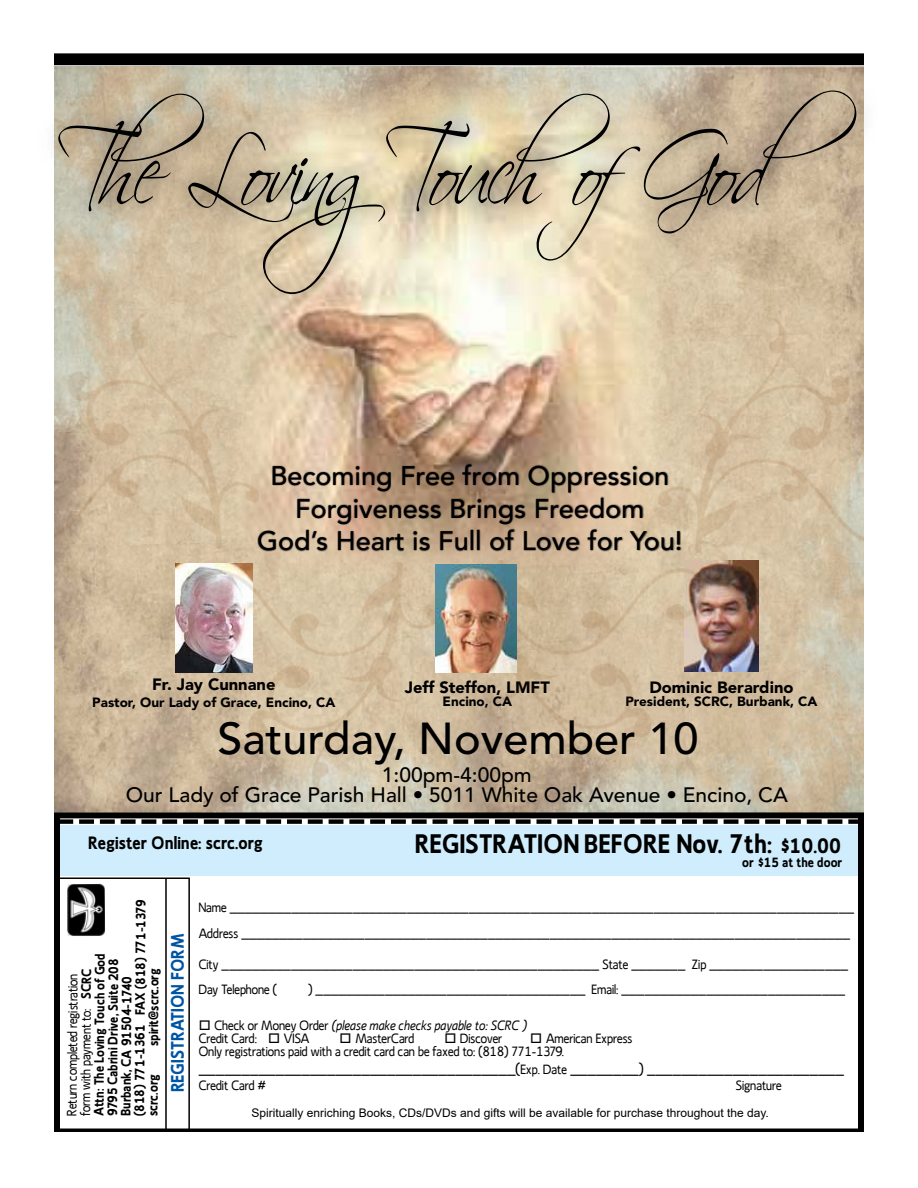
<style>
.page{position:relative;width:918px;height:1188px;background:#fff}
.page>*{position:absolute;margin:0;border:0;box-sizing:border-box;transform-origin:0 0}
.t1{font:98.1px "Scriptina";letter-spacing:-.065em;color:#000;scale:.81 1}
.t2{font:500 44.4px "Avenir LT Std";color:#000}
.t3{font:500 26.7px/32.5px "Avenir LT Std";color:#000;text-align:center}
.t4{font:700 26.7px "Ligurino";color:#000}
.t5{font:500 20.7px/20.7px "Avenir LT Std";color:#000;text-align:center}
.t6{font:700 18px "Ligurino";color:#0054a4}
.t7{font:700 17.7px "Ligurino";color:#000}
.t8{font:900 16.35px "Avenir LT Std";color:#000}
.t9{font:14.85px "Ligurino";color:#000}
.t10{font:700 13.5px/13.5px "Ligurino";letter-spacing:-.01em;color:#000}
.t11{font:13.35px/13.4px "Ligurino";color:#000}
.t12{font:900 13.35px "Avenir LT Std";color:#000}
.t13{font:700 13.35px "Ligurino";color:#000}
.t14{font:11.85px "Arial";color:#000}
.s1{font-size:20.7px}
.s2{font-weight:400}
.s3{font-style:italic}
.s4{font-size:13.35px}
</style>
<div class="page">
<img style="left:54px;top:66px;width:810px;height:746px">
<img style="left:217px;top:316px;width:458px;height:248px">
<svg style="left:54px;top:812px;width:810px;height:320px"></svg>
<hr style="left:165px;top:878px;width:2px;height:252px;background:#000">
<div style="left:56px;top:877px;width:134px;height:254px;border:1px solid #000"></div>
<svg style="left:58px;top:819px;width:805px;height:5px"></svg>
<img style="left:66px;top:884px;width:39px;height:52px">
<div style="left:54px;top:53px;width:810px;height:12px;background:#000"></div>
<img style="left:705px;top:561px;width:53px;height:111px">
<img style="left:176px;top:564px;width:18px;height:109px">
<div style="left:37px;top:69px;width:841px;height:247px;background:#000;opacity:.75"></div>
<div style="left:257px;top:463px;width:425px;height:89px;background:#000;opacity:.75"></div>
<img style="left:54px;top:313px;width:205px;height:235px">
<img style="left:194px;top:563px;width:245px;height:235px">
<img style="left:460px;top:561px;width:245px;height:235px">
<img style="left:659px;top:317px;width:204px;height:236px">
<img style="left:436px;top:564px;width:80px;height:109px">
<h1 class="t1" style="left:56px;top:112px;width:990px">The LovingTouchofGod</h1>
<h3 class="t3" style="left:257px;top:460px;width:427px">Becoming Free from Oppression<br>Forgiveness Brings Freedom<br>God’s Heart is Full of Love for You!</h3>
<p class="t8" style="left:152px;top:675px;width:125px">Fr. Jay Cunnane</p>
<p class="t12" style="left:92px;top:694px;width:245px">Pastor, Our Lady of Grace, Encino, CA</p>
<p class="t8" style="left:405px;top:677px;width:147px">Jeff Steffon, LMFT</p>
<p class="t12" style="left:443px;top:693px;width:71px">Encino, CA</p>
<p class="t8" style="left:649px;top:677px;width:146px">Dominic Berardino</p>
<p class="t12" style="left:625px;top:693px;width:193px">President, SCRC, Burbank, CA</p>
<h2 class="t2" style="left:217px;top:713px;width:483px">Saturday, November 10</h2>
<h3 class="t5" style="left:126px;top:765px;width:664px">1:00pm-4:00pm<br>Our Lady of Grace Parish Hall • 5011 White Oak Avenue • Encino, CA</h3>
<h3 class="t7" style="left:88px;top:832px;width:176px">Register Online: scrc.org</h3>
<h3 class="t4" style="left:415px;top:828px;width:428px">REGISTRATION BEFORE Nov. 7th: <span class="s1">$10.00</span></h3>
<p class="t13" style="left:742px;top:854px;width:101px">or $15 at the door</p>
<p class="t10" style="left:65px;top:1116px;width:219px;rotate:-90deg"><span class="s2">Return completed registration<br>form with payment to:</span> SCRC<br>Attn: The Loving Touch of God<br>9795 Cabrini Drive, Suite 208<br>Burbank, CA 91504-1740<br>(818) 771-1361 FAX (818) 771-1379 scrc.org</p>
<p class="t10" style="left:147px;top:1046px;width:80px;rotate:-90deg">spirit@scrc.org</p>
<h3 class="t6" style="left:167px;top:1092px;width:161px;rotate:-90deg">REGISTRATION FORM</h3>
<p class="t11" style="left:199px;top:894px;width:657px;line-height:26.7px">Name _________________________________________________________________________________<br>Address _______________________________________________________________________________</p>
<p class="t11" style="left:199px;top:952px;width:651px;line-height:25.2px">City _________________________________________________ State _______ Zip __________________<br>Day Telephone (</p>
<p class="t11" style="left:308px;top:983px;width:538px">) ___________________________________ Email: _____________________________</p>
<p class="t11" style="left:199px;top:1018px;width:329px">□ Check or Money Order <span class="s3">(please make checks payable to: SCRC )<br></span>Credit Card: □ VISA</p>
<p class="t11" style="left:340px;top:1031px;width:76px">□ MasterCard</p>
<p class="t11" style="left:444px;top:1031px;width:59px">□ Discover</p>
<p class="t11" style="left:199px;top:1031px;width:435px;text-indent:332px">□ American Express<br>Only registrations paid with a credit card can be faxed to: (818) 771-1379.</p>
<p class="t9" style="left:199px;top:1060px;width:647px">_____________________________________(<span class="s4">Exp. Date</span> ________) _______________________</p>
<p class="t11" style="left:199px;top:1079px;width:69px">Credit Card #</p>
<p class="t11" style="left:736px;top:1079px;width:47px">Signature</p>
<p class="t14" style="left:252px;top:1105px;width:519px">Spiritually enriching Books, CDs/DVDs and gifts will be available for purchase throughout the day.</p>
</div>
